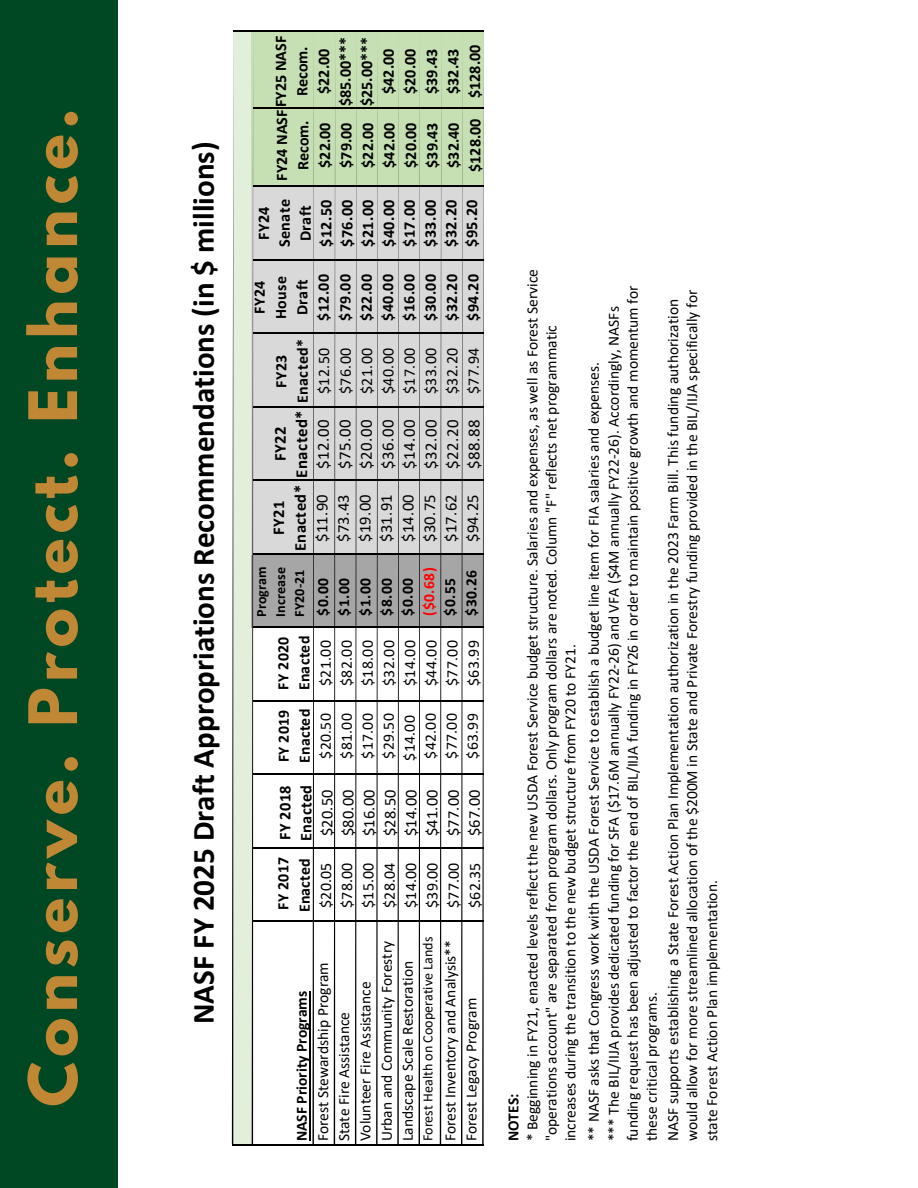
<style>
.page{position:relative;width:918px;height:1188px;background:#fff}
.page>*{position:absolute;margin:0;border:0;box-sizing:border-box;transform-origin:0 0}
.t1{font:700 59.1px "League Spartan";letter-spacing:.09em;color:#c08835}
.t2{font:700 31.05px "Calibri";color:#000}
.t3{font:16.8px/21.6px "Calibri";letter-spacing:.025em;color:#000;text-align:justify}
.t4{font:700 16.8px "Calibri";color:#000}
.t5{font:16.5px/21.6px "Calibri";letter-spacing:.025em;color:#000;text-align:justify}
.t6{font:700 16.5px "Calibri";letter-spacing:.025em;color:#000}
.t7{font:16.35px/21px "Calibri";letter-spacing:.02em;color:#000}
.t8{font:700 16.2px/20.9px "Calibri";letter-spacing:.025em;color:#000;text-align:center}
.t9{font:700 16.2px/21.6px "Calibri";color:#000;text-align:center}
.t10{font:700 16.05px/21.5px "Calibri";color:#000}
.t11{font:16.05px/21.5px "Calibri";letter-spacing:.025em;color:#000;text-align:justify}
.t12{font:15.9px/21.3px "Calibri";letter-spacing:.015em;color:#000}
.t13{font:700 15.9px/21.5px "Calibri";letter-spacing:.025em;color:#000;text-align:center}
.t14{font:15.75px/21px "Calibri";letter-spacing:.02em;color:#000}
.t15{font:15.6px/21.1px "Calibri";color:#000}
.t16{font:700 15.6px/21.1px "Calibri";letter-spacing:.03em;color:#000}
.t17{font:700 15.6px "Calibri";color:#000}
.t18{font:14.1px "Calibri";color:#000}
.t19{font:700 14.1px/18.9px "Calibri";letter-spacing:.005em;color:#000;text-align:justify}
.s1{font-size:16.2px}
.s2{font-weight:700}
.s3{font-size:16.8px}
.s4{color:#f00}
</style>
<div class="page">
<div style="left:0;top:0;width:117px;height:1188px;background:#004724"></div>
<div style="left:232px;top:30px;width:21px;height:1116px;background:#e2efda"></div>
<div style="left:252px;top:553px;width:62px;height:75px;background:#a6a6a6"></div>
<div style="left:252px;top:185px;width:62px;height:370px;background:#d9d9d9"></div>
<div style="left:252px;top:30px;width:62px;height:157px;background:#c6e0b4"></div>
<div style="left:312px;top:553px;width:172px;height:75px;background:#a6a6a6"></div>
<div style="left:312px;top:185px;width:172px;height:370px;background:#d9d9d9"></div>
<div style="left:312px;top:30px;width:172px;height:157px;background:#c6e0b4"></div>
<hr style="left:310px;top:991px;width:1px;height:150px;background:#000">
<hr style="left:232px;top:1144px;width:252px;height:2px;background:#000">
<hr style="left:233px;top:30px;width:251px;height:1px;background:#000">
<hr style="left:253px;top:921px;width:231px;height:1px;background:#000">
<hr style="left:253px;top:847px;width:231px;height:2px;background:#000">
<hr style="left:253px;top:774px;width:231px;height:1px;background:#000">
<hr style="left:253px;top:700px;width:231px;height:2px;background:#000">
<hr style="left:253px;top:627px;width:231px;height:1px;background:#000">
<hr style="left:253px;top:553px;width:231px;height:2px;background:#000">
<hr style="left:253px;top:480px;width:231px;height:1px;background:#000">
<hr style="left:253px;top:406px;width:231px;height:1px;background:#000">
<hr style="left:253px;top:333px;width:231px;height:1px;background:#000">
<hr style="left:253px;top:259px;width:231px;height:1px;background:#000">
<hr style="left:253px;top:185px;width:231px;height:2px;background:#000">
<hr style="left:253px;top:108px;width:231px;height:1px;background:#000">
<svg style="left:232px;top:30px;width:1px;height:1114px"></svg>
<svg style="left:252px;top:31px;width:1px;height:1113px"></svg>
<svg style="left:312px;top:31px;width:2px;height:1113px"></svg>
<svg style="left:334px;top:31px;width:1px;height:1113px"></svg>
<svg style="left:355px;top:31px;width:1px;height:1113px"></svg>
<svg style="left:376px;top:31px;width:2px;height:1113px"></svg>
<svg style="left:397px;top:31px;width:2px;height:1113px"></svg>
<svg style="left:419px;top:31px;width:1px;height:1113px"></svg>
<svg style="left:440px;top:31px;width:1px;height:1113px"></svg>
<svg style="left:461px;top:31px;width:1px;height:1113px"></svg>
<svg style="left:482px;top:31px;width:2px;height:1113px"></svg>
<h1 class="t1" style="left:24px;top:1107px;width:1000px;rotate:-90deg">Conserve. Protect. Enhance.</h1>
<p class="t2" style="left:191px;top:1024px;width:884px;rotate:-90deg">NASF FY 2025 Draft Appropriations Recommendations (in $ millions)</p>
<h2 class="t10" style="left:272px;top:172px;width:138px;text-indent:-9px;rotate:-90deg">FY24 NASF <span class="s1">FY25 NASF<br></span>Recom.<br>$22.00<br>$79.00<br>$22.00<br>$42.00<br>$20.00<br>$39.43<br>$32.40<br>$128.00</h2>
<h4 class="t9" style="left:293px;top:106px;width:71px;rotate:-90deg">Recom. $22.00 $85.00*** $25.00*** $42.00 $20.00 $39.43 $32.43 $128.00</h4>
<h4 class="t8" style="left:255px;top:247px;width:50px;rotate:-90deg">FY24<br>Senate<br>Draft $12.50 $76.00 $21.00 $40.00 $17.00 $33.00 $32.20 $95.20</h4>
<h4 class="t13" style="left:250px;top:321px;width:48px;rotate:-90deg">FY24<br>House<br>Draft $12.00 $79.00 $22.00 $40.00 $16.00 $30.00 $32.20 $94.20</h4>
<h4 class="t15" style="left:505px;top:1141px;width:874px;line-height:18.9px;rotate:-90deg"><span class="s2">NOTES:<br></span>* Begginning in FY21, enacted levels reflect the new USDA Forest Service budget structure. Salaries and expenses, as well as Forest Service "operations account" are separated from program dollars. Only program dollars are noted. Column "F" reflects net programmatic increases during the transition to the new budget structure from FY20 to FY21.</h4>
<h3 class="t6" style="left:293px;top:551px;width:214px;rotate:-90deg">Enacted* <span class="s3">Enacted*</span> <sub>Enacted*</sub></h3>
<h4 class="t10" style="left:272px;top:388px;width:35px;rotate:-90deg">FY23</h4>
<h4 class="t11" style="left:315px;top:394px;width:48px;rotate:-90deg">$12.50 $76.00 $21.00 $40.00 $17.00 $33.00 $32.20 $77.94</h4>
<h3 class="t3" style="left:314px;top:469px;width:50px;rotate:-90deg">$12.00 $75.00 $20.00 $36.00 $14.00 $32.00 $22.20 $88.88</h3>
<h3 class="t4" style="left:273px;top:461px;width:36px;rotate:-90deg">FY22</h3>
<h5 class="t6" style="left:272px;top:535px;width:36px;rotate:-90deg">FY21</h5>
<h5 class="t5" style="left:312px;top:542px;width:50px;rotate:-90deg">$11.90 $73.43 $19.00 $31.91 $14.00 $30.75 $17.62 $94.25</h5>
<h4 class="t19" style="left:253px;top:617px;width:52px;rotate:-90deg">Program Increase FY20-21</h4>
<h4 class="t16" style="left:314px;top:616px;width:50px;rotate:-90deg">$0.00 $1.00 $1.00 $8.00 $0.00 <span class="s4">($0.68) </span>$0.55 $30.26</h4>
<h4 class="t12" style="left:274px;top:690px;width:56px;rotate:-90deg"><span class="s2">FY 2020<br>Enacted </span>$21.00 $82.00 $18.00 $32.00 $14.00 $44.00 $77.00 $63.99</h4>
<h4 class="t14" style="left:274px;top:763px;width:56px;rotate:-90deg"><span class="s2">FY 2019<br>Enacted </span>$20.50 $81.00 $17.00 $29.50 $14.00 $42.00 $77.00 $63.99</h4>
<h3 class="t7" style="left:276px;top:841px;width:58px;rotate:-90deg"><span class="s2">FY 2018<br>Enacted </span>$20.50 $80.00 $16.00 $28.50 $14.00 $41.00 $77.00 $67.00</h3>
<h3 class="t12" style="left:274px;top:912px;width:57px;rotate:-90deg"><span class="s2">FY 2017<br>Enacted </span>$20.05 $78.00 $15.00 $28.04 $14.00 $39.00 $77.00 $62.35</h3>
<p class="t18" style="left:422px;top:1141px;width:206px;rotate:-90deg">Forest Health on Cooperative Lands</p>
<h3 class="t15" style="left:314px;top:1141px;width:202px;rotate:-90deg">Forest Stewardship Program<br>State Fire Assistance<br>Volunteer Fire Assistance<br>Urban and Community Forestry<br>Landscape Scale Restoration</h3>
<h3 class="t15" style="left:441px;top:1141px;width:203px;line-height:20.7px;rotate:-90deg">Forest Inventory and Analysis**<br>Forest Legacy Program</h3>
<h3 class="t17" style="left:295px;top:1141px;width:152px;rotate:-90deg">NASF Priority Programs</h3>
<h4 class="t15" style="left:585px;top:1141px;width:858px;line-height:19.4px;rotate:-90deg">** NASF asks that Congress work with the USDA Forest Service to establish a budget line item for FIA salaries and expenses.<br>*** The BIL/IIJA provides dedicated funding for SFA ($17.6M annually FY22-26) and VFA ($4M annually FY22-26). Accordingly, NASFs funding request has been adjusted to factor the end of BIL/IIJA funding in FY26 in order to maintain positive growth and momentum for these critical programs.</h4>
<h4 class="t15" style="left:665px;top:1141px;width:853px;line-height:18.9px;rotate:-90deg">NASF supports establishing a State Forest Action Plan Implementation authorization in the 2023 Farm Bill. This funding authorization would allow for more streamlined allocation of the $200M in State and Private Forestry funding provided in the BIL/IIJA specifically for</h4>
<h4 class="t15" style="left:703px;top:1141px;width:263px;rotate:-90deg">state Forest Action Plan implementation.</h4>
</div>
